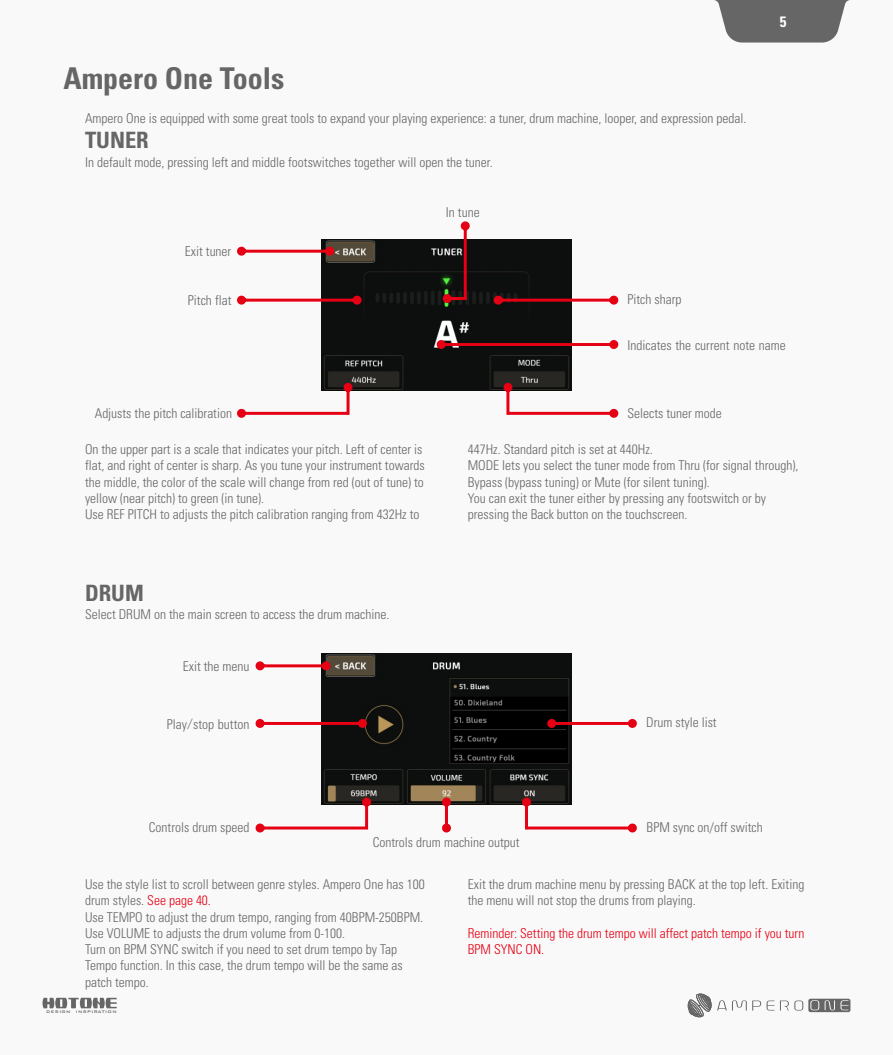
<style>
.page{position:relative;width:893px;height:1055px;background:#fff}
.page>*{position:absolute;margin:0;border:0;box-sizing:border-box;transform-origin:0 0}
.t1{font:700 condensed 30px "Univers LT Std";color:#666}
.t2{font:700 condensed 22.5px "Univers LT Std";color:#666}
.t3{font:700 condensed 15px "Univers LT Std";color:#fff}
.t4{font:300 condensed 13.5px/16.2px "Univers LT Std";color:#666}
.t5{font:300 condensed 13.5px/16.2px "Univers LT Std";color:#e60013}
.t6{font:500 4.95px "Bank Gothic BT";letter-spacing:.075em;color:#666}
.s1{font-family:"Adobe Fangsong Std";font-weight:400;font-stretch:normal}
.s2{color:#e60013}
</style>
<div class="page">
<div style="left:0;top:0;width:893px;height:1054px;background:#f9f9f9"></div>
<img style="left:321px;top:239px;width:251px;height:151px">
<img style="left:321px;top:653px;width:251px;height:151px">
<svg style="left:43px;top:997px;width:74px;height:11px"></svg>
<svg style="left:237px;top:247px;width:97px;height:9px"></svg>
<svg style="left:237px;top:296px;width:124px;height:8px"></svg>
<svg style="left:494px;top:296px;width:124px;height:8px"></svg>
<svg style="left:443px;top:221px;width:27px;height:82px"></svg>
<svg style="left:437px;top:340px;width:181px;height:9px"></svg>
<svg style="left:503px;top:383px;width:115px;height:35px"></svg>
<svg style="left:237px;top:383px;width:115px;height:35px"></svg>
<svg style="left:256px;top:661px;width:75px;height:9px"></svg>
<svg style="left:256px;top:719px;width:111px;height:9px"></svg>
<svg style="left:522px;top:797px;width:115px;height:35px"></svg>
<svg style="left:256px;top:797px;width:115px;height:35px"></svg>
<svg style="left:442px;top:797px;width:9px;height:35px"></svg>
<svg style="left:714px;top:0;width:136px;height:43px;background:#7d7d7d"></svg>
<svg style="left:687px;top:993px;width:163px;height:25px"></svg>
<svg style="left:547px;top:719px;width:90px;height:9px"></svg>
<h1 class="t1" style="left:63px;top:68px;width:223px">Ampero One Tools</h1>
<p class="t4" style="left:85px;top:112px;width:663px">Ampero One is equipped with some great tools to expand your playing experience: a tuner, drum machine, looper, and expression pedal.</p>
<h2 class="t2" style="left:85px;top:132px;width:65px">TUNER</h2>
<p class="t4" style="left:85px;top:156px;width:409px">In default mode, pressing left and middle footswitches together will open the tuner.</p>
<p class="t4" style="left:446px;top:206px;width:35px">In tune</p>
<p class="t4" style="left:185px;top:245px;width:48px">Exit tuner</p>
<p class="t4" style="left:188px;top:294px;width:45px">Pitch flat</p>
<p class="t4" style="left:627px;top:292px;width:55px">Pitch sharp</p>
<p class="t3" style="left:780px;top:16px;width:8px">5</p>
<p class="t4" style="left:627px;top:338px;width:160px">Indicates the current note name</p>
<p class="t4" style="left:95px;top:406px;width:139px">Adjusts the pitch calibration</p>
<p class="t4" style="left:627px;top:406px;width:96px">Selects tuner mode</p>
<p class="t4" style="left:85px;top:443px;width:341px">On the upper part is a scale that indicates your pitch. Left of center is flat, and right of center is sharp. As you tune your instrument towards the middle, the color of the scale will change from red (out of tune) to yellow (near pitch) to green (in tune).<br>Use REF PITCH to adjusts the pitch calibration ranging from 432Hz to</p>
<p class="t4" style="left:468px;top:443px;width:332px">447Hz. Standard pitch is set at 440Hz.<br>MODE lets you select the tuner mode from Thru (for signal through), Bypass (bypass tuning) or Mute (for silent tuning).<br>You can exit the tuner either by pressing any footswitch or by pressing the Back button on the touchscreen.</p>
<h2 class="t2" style="left:85px;top:584px;width:60px">DRUM</h2>
<p class="t4" style="left:85px;top:608px;width:306px">Select DRUM on the main screen to access the drum machine.</p>
<p class="t4" style="left:183px;top:659px;width:68px">Exit the menu</p>
<p class="t4" style="left:167px;top:717px;width:84px">Play<span class="s1">/</span>stop button</p>
<p class="t4" style="left:646px;top:716px;width:72px">Drum style list</p>
<p class="t4" style="left:149px;top:821px;width:102px">Controls drum speed</p>
<p class="t4" style="left:647px;top:821px;width:118px">BPM sync on/off switch</p>
<p class="t4" style="left:373px;top:836px;width:148px">Controls drum machine output</p>
<p class="t4" style="left:85px;top:878px;width:341px">Use the style list to scroll between genre styles. Ampero One has 100 drum styles. <span class="s2">See page 40.<br></span>Use TEMPO to adjust the drum tempo, ranging from 40BPM-250BPM.<br>Use VOLUME to adjusts the drum volume from 0-100.<br>Turn on BPM SYNC switch if you need to set drum tempo by Tap Tempo function. In this case, the drum tempo will be the same as patch tempo.</p>
<p class="t4" style="left:468px;top:878px;width:338px">Exit the drum machine menu by pressing BACK at the top left. Exiting the menu will not stop the drums from playing.</p>
<p class="t5" style="left:468px;top:926px;width:338px">Reminder: Setting the drum tempo will affect patch tempo if you turn<br>BPM SYNC ON.</p>
<p class="t6" style="left:46px;top:1009px;width:72px">DESIGN INSPIRATION</p>
</div>
